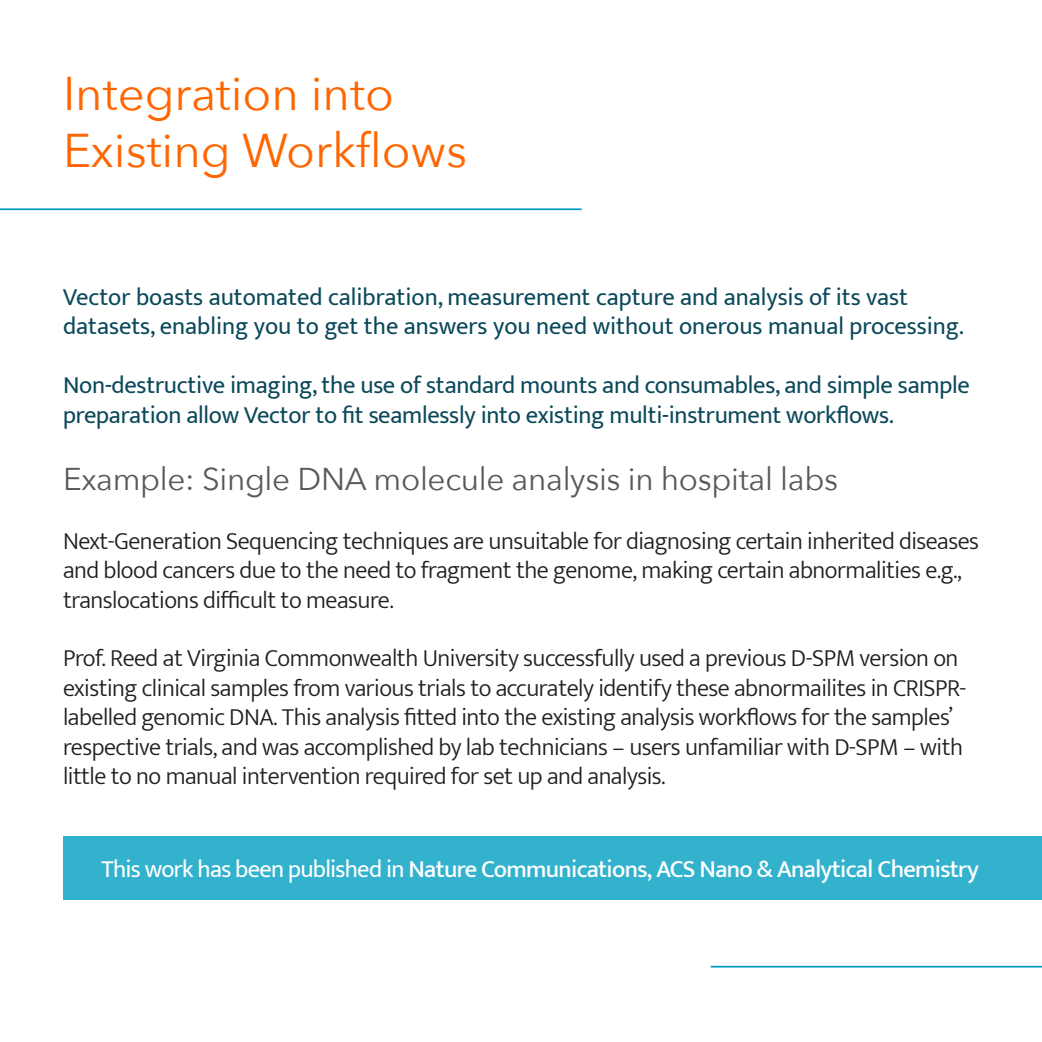
<style>
.page{position:relative;width:1042px;height:1042px;background:#fff}
.page>*{position:absolute;margin:0;border:0;box-sizing:border-box;transform-origin:0 0}
.t1{font:47.25px/56.7px "Avenir Next";color:#f60}
.t2{font:31.5px "Avenir Next";letter-spacing:-.01em;color:#595959}
.t3{font:300 24.5px/29.4px "Mukta Mahee";letter-spacing:-.02em;color:#231f20}
.t4{font:24.5px/29.4px "Mukta Mahee";letter-spacing:-.01em;color:#0b495a}
.t5{font:500 24.5px "Mukta Mahee";letter-spacing:-.03em;color:#fff}
.s1{font-weight:400}
</style>
<div class="page">
<hr style="left:0;top:208px;width:582px;height:2px;background:#009fc2">
<hr style="left:711px;top:966px;width:331px;height:1px;background:#009fc2">
<div style="left:63px;top:836px;width:978px;height:64px;background:#33b2ce"></div>
<p class="t1" style="left:63px;top:63px;width:405px">Integration into<br>Existing Workflows</p>
<p class="t4" style="left:63px;top:282px;width:902px">Vector boasts automated calibration, measurement capture and analysis of its vast datasets, enabling you to get the answers you need without onerous manual processing.</p>
<p class="t4" style="left:63px;top:370px;width:908px">Non-destructive imaging, the use of standard mounts and consumables, and simple sample preparation allow Vector to fit seamlessly into existing multi-instrument workflows.</p>
<p class="t2" style="left:63px;top:452px;width:776px">Example: Single DNA molecule analysis in hospital labs</p>
<p class="t3" style="left:63px;top:525px;width:917px">Next-Generation Sequencing techniques are unsuitable for diagnosing certain inherited diseases and blood cancers due to the need to fragment the genome, making certain abnormalities e.g., translocations difficult to measure.</p>
<p class="t3" style="left:63px;top:643px;width:905px">Prof. Reed at Virginia Commonwealth University successfully used a previous D-SPM version on existing clinical samples from various trials to accurately identify these abnormailites in CRISPR&shy;labelled genomic DNA. This analysis fitted into the existing analysis workflows for the samples’ respective trials, and was accomplished by lab technicians – users unfamiliar with D-SPM – with little to no manual intervention required for set up and analysis.</p>
<p class="t5" style="left:101px;top:854px;width:879px"><span class="s1">This work has been published in</span> Nature Communications, ACS Nano &amp; Analytical Chemistry</p>
</div>
